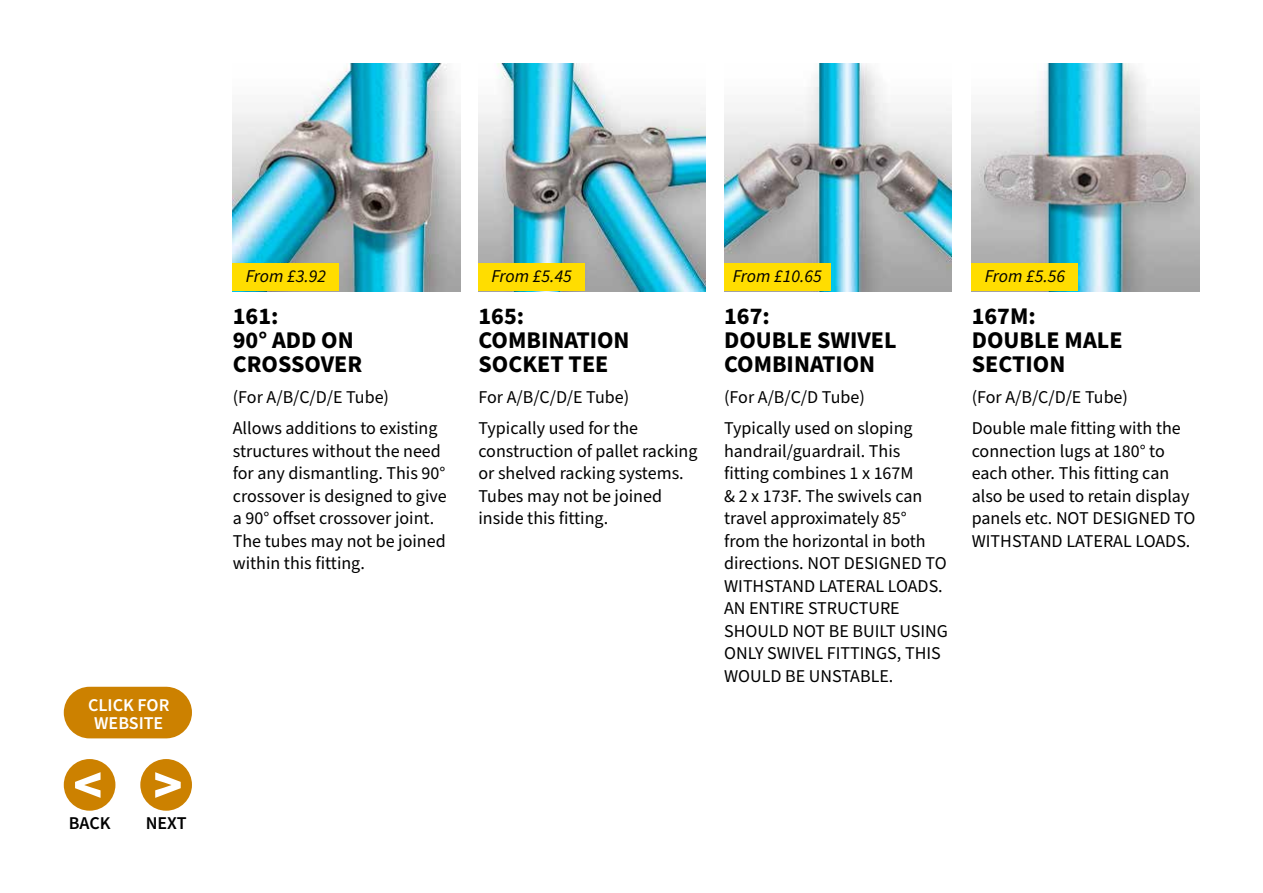
<style>
.page{position:relative;width:1263px;height:893px;background:#fff}
.page>*{position:absolute;margin:0;border:0;box-sizing:border-box;transform-origin:0 0}
.t1{font:700 24px/24px "Source Sans Pro";color:#000}
.t2{font:18px/22.5px "Source Sans Pro";color:#000}
.t3{font:italic 18px "Source Sans Pro";color:#000}
.t4{font:600 18px/18px "Source Sans Pro";color:#fff;text-align:center}
.t5{font:600 18px "Source Sans Pro";color:#000}
</style>
<div class="page">
<div style="left:64px;top:759px;width:51px;height:52px;background:#cc8100;border-radius:50%"></div>
<div style="left:140px;top:759px;width:52px;height:52px;background:#cc8100;border-radius:50%"></div>
<svg style="left:75px;top:772px;width:26px;height:26px"></svg>
<svg style="left:155px;top:772px;width:26px;height:26px"></svg>
<svg style="left:64px;top:687px;width:128px;height:51px;background:#d08b15"></svg>
<img style="left:233px;top:64px;width:227px;height:227px">
<div style="left:233px;top:264px;width:106px;height:27px;background:#fd0"></div>
<img style="left:478px;top:64px;width:228px;height:227px">
<div style="left:478px;top:264px;width:107px;height:27px;background:#fd0"></div>
<img style="left:724px;top:64px;width:227px;height:227px">
<div style="left:724px;top:264px;width:106px;height:27px;background:#fd0"></div>
<img style="left:972px;top:64px;width:227px;height:227px">
<div style="left:972px;top:264px;width:106px;height:27px;background:#fd0"></div>
<p class="t4" style="left:88px;top:696px;width:83px">CLICK FOR<br>WEBSITE</p>
<p class="t5" style="left:69px;top:811px;width:43px">BACK</p>
<p class="t5" style="left:146px;top:811px;width:42px">NEXT</p>
<p class="t3" style="left:246px;top:264px;width:82px">From £3.92</p>
<h1 class="t1" style="left:233px;top:305px;width:131px">161:<br>90° ADD ON<br>CROSSOVER</h1>
<p class="t2" style="left:233px;top:382px;width:206px;line-height:31px">(For A/B/C/D/E Tube)<br>Allows additions to existing</p>
<p class="t2" style="left:233px;top:440px;width:215px">structures without the need for any dismantling. This 90° crossover is designed to give a 90° offset crossover joint.<br>The tubes may not be joined within this fitting.</p>
<p class="t3" style="left:491px;top:264px;width:82px">From £5.45</p>
<h1 class="t1" style="left:478px;top:305px;width:153px">165:<br>COMBINATION<br>SOCKET TEE</h1>
<p class="t2" style="left:478px;top:382px;width:161px;line-height:31px">For A/B/C/D/E Tube)<br>Typically used for the</p>
<p class="t2" style="left:478px;top:440px;width:221px">construction of pallet racking or shelved racking systems.<br>Tubes may not be joined inside this fitting.</p>
<p class="t3" style="left:733px;top:264px;width:90px">From £10.65</p>
<h1 class="t1" style="left:724px;top:305px;width:174px">167:<br>DOUBLE SWIVEL<br>COMBINATION</h1>
<p class="t2" style="left:724px;top:382px;width:190px;line-height:31px">(For A/B/C/D Tube)<br>Typically used on sloping</p>
<p class="t2" style="left:724px;top:440px;width:225px">handrail/guardrail. This fitting combines 1 x 167M<br>&amp; 2 x 173F. The swivels can travel approximately 85°<br>from the horizontal in both directions. NOT DESIGNED TO<br>WITHSTAND LATERAL LOADS.<br>AN ENTIRE STRUCTURE<br>SHOULD NOT BE BUILT USING<br>ONLY SWIVEL FITTINGS, THIS<br>WOULD BE UNSTABLE.</p>
<p class="t3" style="left:985px;top:264px;width:82px">From £5.56</p>
<h1 class="t1" style="left:972px;top:305px;width:152px">167M:<br>DOUBLE MALE<br>SECTION</h1>
<p class="t2" style="left:972px;top:382px;width:211px;line-height:31px">(For A/B/C/D/E Tube)<br>Double male fitting with the</p>
<p class="t2" style="left:972px;top:440px;width:225px">connection lugs at 180° to each other. This fitting can also be used to retain display panels etc. NOT DESIGNED TO<br>WITHSTAND LATERAL LOADS.</p>
</div>
